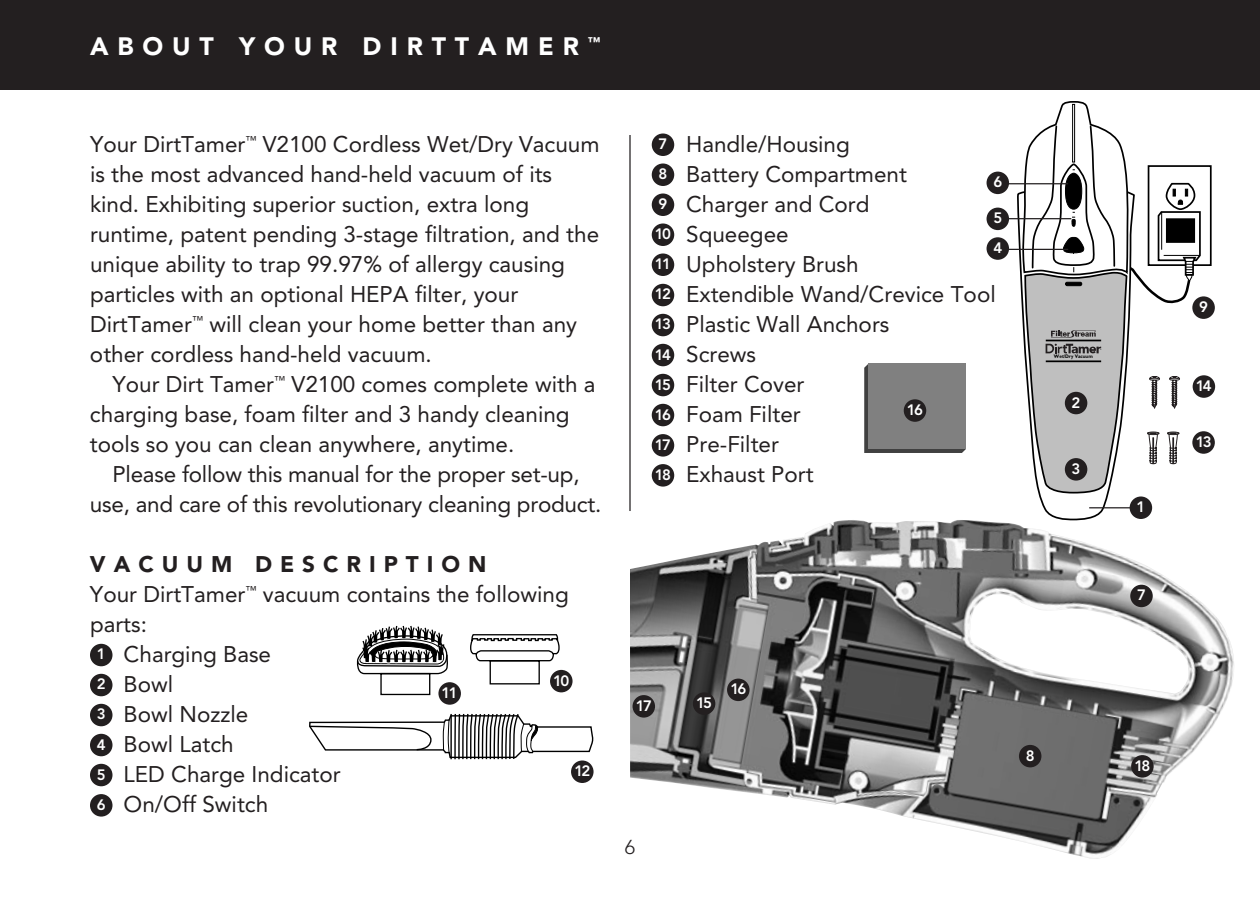
<style>
.page{position:relative;width:1260px;height:900px;background:#fff}
.page>*{position:absolute;margin:0;border:0;box-sizing:border-box;transform-origin:0 0}
.t1{font:900 25px "Avenir";letter-spacing:.355em;color:#fff}
.t2{font:22.5px/30px "Avenir";color:#231f20}
.t3{font:900 22.5px "Avenir";letter-spacing:.355em;color:#231f20}
.t4{font:300 20px "Avenir";color:#231f20}
.t5{font:800 15px "Avenir";letter-spacing:-.12em;color:#fff}
.t6{font:700 5.25px "Gill Sans";color:#000;scale:.9 1}
</style>
<div class="page">
<div style="left:0;top:0;width:1260px;height:90px;background:#231f20"></div>
<img style="left:630px;top:520px;width:604px;height:339px">
<hr style="left:629px;top:135px;width:2px;height:376px;background:#231f20">
<svg style="left:309px;top:714px;width:285px;height:47px"></svg>
<svg style="left:864px;top:364px;width:102px;height:89px"></svg>
<div style="left:868px;top:364px;width:98px;height:85px;background:#808080"></div>
<svg style="left:356px;top:625px;width:204px;height:70px"></svg>
<svg style="left:1017px;top:165px;width:195px;height:355px"></svg>
<hr style="left:1164px;top:255px;width:36px;height:1px;background:#000">
<div style="left:652px;top:464px;width:22px;height:23px;background:#231f20;border-radius:50%"></div>
<div style="left:652px;top:434px;width:22px;height:23px;background:#231f20;border-radius:50%"></div>
<div style="left:652px;top:404px;width:22px;height:22px;background:#231f20;border-radius:50%"></div>
<div style="left:652px;top:374px;width:22px;height:22px;background:#231f20;border-radius:50%"></div>
<div style="left:652px;top:344px;width:22px;height:22px;background:#231f20;border-radius:50%"></div>
<div style="left:652px;top:314px;width:22px;height:22px;background:#231f20;border-radius:50%"></div>
<div style="left:652px;top:284px;width:22px;height:22px;background:#231f20;border-radius:50%"></div>
<div style="left:652px;top:253px;width:22px;height:23px;background:#231f20;border-radius:50%"></div>
<div style="left:652px;top:223px;width:22px;height:23px;background:#231f20;border-radius:50%"></div>
<div style="left:652px;top:193px;width:22px;height:23px;background:#231f20;border-radius:50%"></div>
<div style="left:652px;top:163px;width:22px;height:23px;background:#231f20;border-radius:50%"></div>
<div style="left:652px;top:133px;width:22px;height:23px;background:#231f20;border-radius:50%"></div>
<div style="left:90px;top:794px;width:22px;height:23px;background:#231f20;border-radius:50%"></div>
<div style="left:90px;top:764px;width:22px;height:22px;background:#231f20;border-radius:50%"></div>
<div style="left:90px;top:734px;width:22px;height:22px;background:#231f20;border-radius:50%"></div>
<div style="left:90px;top:704px;width:22px;height:22px;background:#231f20;border-radius:50%"></div>
<div style="left:90px;top:674px;width:22px;height:22px;background:#231f20;border-radius:50%"></div>
<div style="left:90px;top:644px;width:22px;height:22px;background:#231f20;border-radius:50%"></div>
<div style="left:987px;top:237px;width:22px;height:23px;background:#231f20;border-radius:50%"></div>
<div style="left:987px;top:208px;width:22px;height:22px;background:#231f20;border-radius:50%"></div>
<div style="left:1130px;top:497px;width:22px;height:22px;background:#231f20;border-radius:50%"></div>
<div style="left:1131px;top:755px;width:23px;height:23px;background:#231f20;border-radius:50%"></div>
<div style="left:727px;top:679px;width:23px;height:22px;background:#231f20;border-radius:50%"></div>
<div style="left:633px;top:695px;width:22px;height:23px;background:#231f20;border-radius:50%"></div>
<div style="left:904px;top:399px;width:22px;height:23px;background:#231f20;border-radius:50%"></div>
<div style="left:693px;top:692px;width:22px;height:23px;background:#231f20;border-radius:50%"></div>
<div style="left:1193px;top:375px;width:22px;height:23px;background:#231f20;border-radius:50%"></div>
<div style="left:1192px;top:431px;width:23px;height:23px;background:#231f20;border-radius:50%"></div>
<div style="left:571px;top:761px;width:23px;height:22px;background:#231f20;border-radius:50%"></div>
<div style="left:438px;top:682px;width:23px;height:23px;background:#231f20;border-radius:50%"></div>
<div style="left:550px;top:670px;width:23px;height:22px;background:#231f20;border-radius:50%"></div>
<div style="left:1192px;top:296px;width:23px;height:23px;background:#231f20;border-radius:50%"></div>
<div style="left:1019px;top:745px;width:22px;height:22px;background:#231f20;border-radius:50%"></div>
<div style="left:1130px;top:585px;width:23px;height:22px;background:#231f20;border-radius:50%"></div>
<hr style="left:1005px;top:249px;width:63px;height:1px;background:#231f20">
<hr style="left:1005px;top:218px;width:66px;height:1px;background:#231f20">
<div style="left:987px;top:172px;width:22px;height:22px;background:#231f20;border-radius:50%"></div>
<hr style="left:1005px;top:183px;width:63px;height:1px;background:#231f20">
<hr style="left:1089px;top:507px;width:46px;height:1px;background:#231f20">
<svg style="left:1022px;top:102px;width:175px;height:392px"></svg>
<p class="t1" style="left:90px;top:36px;width:512px">ABOUT YOUR DIRTTAMER <sup>™</sup></p>
<p class="t2" style="left:90px;top:131px;width:511px">Your DirtTamer<sup>™</sup> V2100 Cordless Wet/Dry Vacuum is the most advanced hand-held vacuum of its kind. Exhibiting superior suction, extra long runtime, patent pending 3-stage filtration, and the unique ability to trap 99.97% of allergy causing particles with an optional HEPA filter, your DirtTamer<sup>™</sup> will clean your home better than any other cordless hand-held vacuum.</p>
<p class="t2" style="left:90px;top:371px;width:507px;text-indent:23px">Your Dirt Tamer<sup>™</sup> V2100 comes complete with a charging base, foam filter and 3 handy cleaning tools so you can clean anywhere, anytime.</p>
<p class="t2" style="left:90px;top:461px;width:513px;text-align:center">Please follow this manual for the proper set-up, use, and care of this revolutionary cleaning product.</p>
<p class="t3" style="left:90px;top:555px;width:398px">VACUUM DESCRIPTION</p>
<p class="t2" style="left:90px;top:581px;width:480px">Your DirtTamer<sup>™</sup> vacuum contains the following</p>
<p class="t2" style="left:90px;top:611px;width:59px">parts:</p>
<p class="t2" style="left:124px;top:641px;width:149px">Charging Base</p>
<p class="t2" style="left:124px;top:671px;width:51px">Bowl</p>
<p class="t2" style="left:124px;top:701px;width:126px">Bowl Nozzle</p>
<p class="t2" style="left:124px;top:731px;width:112px">Bowl Latch</p>
<p class="t2" style="left:124px;top:761px;width:219px">LED Charge Indicator</p>
<p class="t2" style="left:124px;top:791px;width:146px">On/Off Switch</p>
<p class="t5" style="left:97px;top:648px;width:10px">1</p>
<p class="t5" style="left:553px;top:674px;width:17px">10</p>
<p class="t5" style="left:97px;top:678px;width:10px">2</p>
<p class="t5" style="left:442px;top:687px;width:17px">11</p>
<p class="t5" style="left:97px;top:708px;width:10px">3</p>
<p class="t5" style="left:97px;top:738px;width:10px">4</p>
<p class="t5" style="left:574px;top:765px;width:17px">12</p>
<p class="t5" style="left:97px;top:768px;width:10px">5</p>
<p class="t5" style="left:97px;top:798px;width:10px">6</p>
<p class="t5" style="left:658px;top:138px;width:10px">7</p>
<p class="t5" style="left:658px;top:168px;width:10px">8</p>
<p class="t5" style="left:658px;top:198px;width:10px">9</p>
<p class="t5" style="left:655px;top:228px;width:17px">10</p>
<p class="t5" style="left:655px;top:258px;width:17px">11</p>
<p class="t5" style="left:655px;top:288px;width:17px">12</p>
<p class="t5" style="left:655px;top:318px;width:17px">13</p>
<p class="t5" style="left:655px;top:348px;width:17px">14</p>
<p class="t5" style="left:655px;top:378px;width:17px">15</p>
<p class="t5" style="left:655px;top:408px;width:17px">16</p>
<p class="t5" style="left:655px;top:438px;width:17px">17</p>
<p class="t5" style="left:655px;top:468px;width:17px">18</p>
<p class="t2" style="left:686px;top:131px;width:311px">Handle/Housing<br>Battery Compartment<br>Charger and Cord<br>Squeegee<br>Upholstery Brush<br>Extendible Wand/Crevice Tool<br>Plastic Wall Anchors<br>Screws<br>Filter Cover<br>Foam Filter<br>Pre-Filter<br>Exhaust Port</p>
<p class="t5" style="left:993px;top:176px;width:10px">6</p>
<p class="t5" style="left:993px;top:212px;width:10px">5</p>
<p class="t5" style="left:993px;top:242px;width:10px">4</p>
<p class="t5" style="left:907px;top:404px;width:17px">16</p>
<p class="t6" style="left:1054px;top:355px;width:45px">Wet/Dry Vacuum</p>
<p class="t5" style="left:1072px;top:396px;width:10px">2</p>
<p class="t5" style="left:1072px;top:462px;width:10px">3</p>
<p class="t5" style="left:636px;top:699px;width:17px">17</p>
<p class="t5" style="left:696px;top:697px;width:17px">15</p>
<p class="t5" style="left:730px;top:683px;width:17px">16</p>
<p class="t4" style="left:625px;top:839px;width:12px">6</p>
<p class="t5" style="left:1026px;top:749px;width:10px">8</p>
<p class="t5" style="left:1136px;top:501px;width:10px">1</p>
<p class="t5" style="left:1137px;top:589px;width:10px">7</p>
<p class="t5" style="left:1135px;top:760px;width:17px">18</p>
<p class="t5" style="left:1199px;top:301px;width:10px">9</p>
<p class="t5" style="left:1196px;top:380px;width:17px">14</p>
<p class="t5" style="left:1196px;top:436px;width:17px">13</p>
</div>
